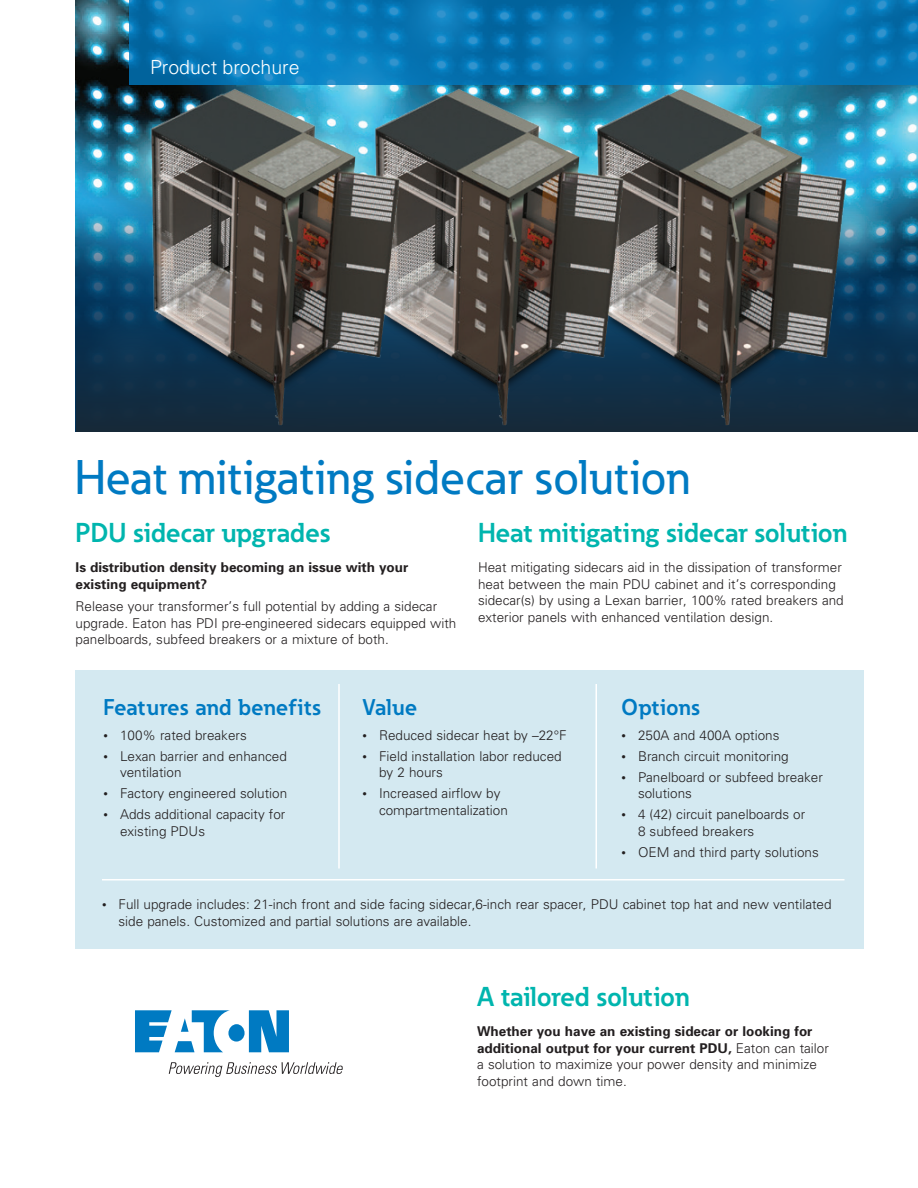
<style>
.page{position:relative;width:918px;height:1188px;background:#fff}
.page>*{position:absolute;margin:0;border:0;box-sizing:border-box;transform-origin:0 0}
._01_Headline___ADJ_C{font:500 48px "Eaton";letter-spacing:.01em;color:#007ac2}
._02_Body_Head__9_5_p{font:700 27px "Eaton";color:#00b5ae}
._01_Overview__11_pt{font:700 22.5px "Eaton";letter-spacing:.01em;color:#007ac2}
._00_Product__Line_2{font:300 19.5px "Univers";color:#fff}
._01_Overview__11_pt-2{font:300 13.5px/16.5px "Univers";color:#231f20}
._01_Overview__11_pt-3{font:700 13.5px/16.5px "Univers";color:#231f20}
.s1{font-size:9px}
.s2{font-weight:700}
</style>
<div class="page">
<img style="left:76px;top:0;width:842px;height:202px">
<svg style="left:129px;top:0;width:789px;height:85px;background:#0a7bba"></svg>
<svg style="left:135px;top:1010px;width:154px;height:42px"></svg>
<svg style="left:169px;top:1062px;width:174px;height:15px"></svg>
<div style="left:75px;top:670px;width:789px;height:280px;background:#d4e9f1"></div>
<hr style="left:338px;top:684px;width:2px;height:184px;background:#fff">
<hr style="left:596px;top:684px;width:1px;height:184px;background:#fff">
<hr style="left:102px;top:879px;width:742px;height:1px;background:#fff">
<svg style="left:75px;top:202px;width:843px;height:61px;background:#237aa1"></svg>
<svg style="left:75px;top:263px;width:843px;height:169px;background:#08436a"></svg>
<div style="left:76px;top:297px;width:842px;height:135px;background:linear-gradient(to bottom,#063b63,#152737)"></div>
<img style="left:631px;top:75px;width:223px;height:357px">
<img style="left:407px;top:75px;width:224px;height:357px">
<img style="left:142px;top:75px;width:265px;height:357px">
<p class="_00_Product__Line_2" style="left:150px;top:55px;width:151px">Product brochure</p>
<p class="_01_Headline___ADJ_C" style="left:74px;top:448px;width:617px">Heat mitigating sidecar solution</p>
<p class="_02_Body_Head__9_5_p" style="left:76px;top:516px;width:257px">PDU sidecar upgrades</p>
<p class="_01_Overview__11_pt-3" style="left:76px;top:559px;width:334px">Is distribution density becoming an issue with your existing equipment?</p>
<p class="_01_Overview__11_pt-2" style="left:76px;top:598px;width:382px">Release your transformer’s full potential by adding a sidecar upgrade. Eaton has PDI pre-engineered sidecars equipped with panelboards, subfeed breakers or a mixture of both.</p>
<p class="_02_Body_Head__9_5_p" style="left:478px;top:516px;width:371px">Heat mitigating sidecar solution</p>
<p class="_01_Overview__11_pt-2" style="left:478px;top:559px;width:367px">Heat mitigating sidecars aid in the dissipation of transformer heat between the main PDU cabinet and it’s corresponding sidecar(s) by using a Lexan barrier, 100% rated breakers and exterior panels with enhanced ventilation design.</p>
<p class="_01_Overview__11_pt" style="left:621px;top:693px;width:80px">Options</p>
<p class="_01_Overview__11_pt-2" style="left:621px;top:727px;width:159px"><span class="s1">•</span> 250A and 400A options</p>
<p class="_01_Overview__11_pt-2" style="left:621px;top:748px;width:169px"><span class="s1">•</span> Branch circuit monitoring</p>
<p class="_01_Overview__11_pt-2" style="left:638px;top:769px;width:186px;text-indent:-16px"><span class="s1">•</span> Panelboard or subfeed breaker solutions</p>
<p class="_01_Overview__11_pt-2" style="left:638px;top:806px;width:169px;text-indent:-16px"><span class="s1">•</span> 4 (42) circuit panelboards or<br>8 subfeed breakers</p>
<p class="_01_Overview__11_pt-2" style="left:621px;top:844px;width:199px"><span class="s1">•</span> OEM and third party solutions</p>
<p class="_01_Overview__11_pt-2" style="left:118px;top:896px;width:715px;text-indent:-16px"><span class="s1">•</span> Full upgrade includes: 21-inch front and side facing sidecar,6-inch rear spacer, PDU cabinet top hat and new ventilated side panels. Customized and partial solutions are available.</p>
<p class="_01_Overview__11_pt" style="left:104px;top:693px;width:219px">Features and benefits</p>
<p class="_01_Overview__11_pt-2" style="left:104px;top:727px;width:145px"><span class="s1">•</span> 100% rated breakers</p>
<p class="_01_Overview__11_pt-2" style="left:120px;top:748px;width:168px;text-indent:-16px"><span class="s1">•</span> Lexan barrier and enhanced ventilation</p>
<p class="_01_Overview__11_pt-2" style="left:104px;top:785px;width:185px"><span class="s1">•</span> Factory engineered solution</p>
<p class="_01_Overview__11_pt-2" style="left:120px;top:806px;width:167px;text-indent:-16px"><span class="s1">•</span> Adds additional capacity for existing PDUs</p>
<p class="_01_Overview__11_pt" style="left:363px;top:693px;width:56px">Value</p>
<p class="_01_Overview__11_pt-2" style="left:363px;top:727px;width:206px"><span class="s1">•</span> Reduced sidecar heat by –22°F</p>
<p class="_01_Overview__11_pt-2" style="left:379px;top:748px;width:184px;text-indent:-16px"><span class="s1">•</span> Field installation labor reduced by 2 hours</p>
<p class="_01_Overview__11_pt-2" style="left:379px;top:785px;width:131px;text-indent:-16px"><span class="s1">•</span> Increased airflow by compartmentalization</p>
<p class="_02_Body_Head__9_5_p" style="left:477px;top:980px;width:214px">A tailored solution</p>
<p class="_01_Overview__11_pt-2" style="left:477px;top:1023px;width:353px"><span class="s2">Whether you have an existing sidecar or looking for additional output for your current PDU,</span> Eaton can tailor a solution to maximize your power density and minimize footprint and down time.</p>
</div>
